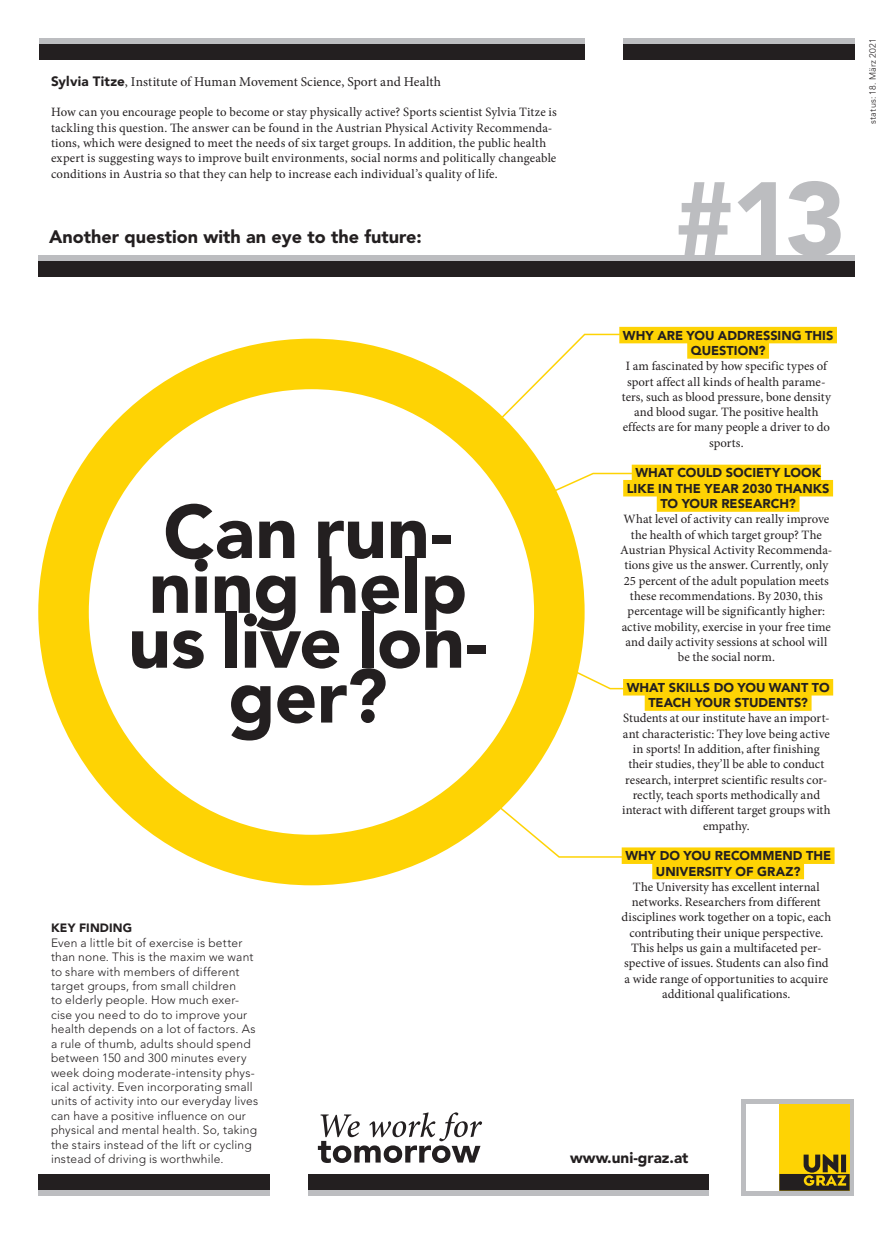
<style>
.page{position:relative;width:893px;height:1234px;background:#fff}
.page>*{position:absolute;margin:0;border:0;box-sizing:border-box;transform-origin:0 0}
.t1{font:900 103.2px "Avenir LT Std";color:#bcbdc0}
.Frage_im_Kreis_EN{font:900 74.85px/54.8px "Avenir LT Std";letter-spacing:-.005em;color:#231f20;text-align:center}
.Noch_eine_Frage___EN{font:900 18px "Avenir LT Std";color:#231f20}
.t2{font:900 15.3px "Avenir LT Std";color:#231f20}
.Lead{font:13.5px "Minion Pro";color:#231f20}
.Spalte_rechts_EN{font:12.75px/15.3px "Minion Pro";color:#231f20;text-align:center}
.Lead_EN{font:12.75px/15.3px "Minion Pro";letter-spacing:.015em;color:#231f20}
.Spalte_rechts{font:900 12.75px/15.3px "Avenir LT Std";color:#231f20;text-align:center}
.Key_Finding_EN{font:300 12px/14.4px "Avenir LT Std";letter-spacing:.015em;color:#231f20}
.Key_Finding_EN-2{font:900 12px "Avenir LT Std";letter-spacing:.015em;color:#231f20}
.Stand{font:300 9px "Avenir LT Std";letter-spacing:.03em;color:#231f20}
.s1{font-family:"Avenir LT Std";font-weight:900}
</style>
<div class="page">
<div style="left:623px;top:43px;width:231px;height:17px;background:#231f20"></div>
<div style="left:623px;top:38px;width:231px;height:5px;background:#bcbdc0"></div>
<div style="left:39px;top:43px;width:546px;height:17px;background:#231f20"></div>
<div style="left:39px;top:38px;width:546px;height:5px;background:#bcbdc0"></div>
<div style="left:38px;top:260px;width:816px;height:17px;background:#231f20"></div>
<div style="left:38px;top:255px;width:816px;height:5px;background:#bcbdc0"></div>
<div style="left:308px;top:1173px;width:400px;height:17px;background:#231f20"></div>
<div style="left:308px;top:1190px;width:400px;height:5px;background:#bcbdc0"></div>
<div style="left:38px;top:1173px;width:232px;height:17px;background:#231f20"></div>
<div style="left:38px;top:1190px;width:232px;height:5px;background:#bcbdc0"></div>
<div style="left:741px;top:1098px;width:113px;height:97px;background:#bcbdc0"></div>
<div style="left:779px;top:1103px;width:70px;height:87px;background:#fed304"></div>
<svg style="left:779px;top:1154px;width:70px;height:36px"></svg>
<div style="left:746px;top:1103px;width:33px;height:87px;background:#fff"></div>
<svg style="left:318px;top:1112px;width:164px;height:50px"></svg>
<div style="left:38px;top:338px;width:547px;height:547px;background:#fed304;border-radius:50%"></div>
<svg style="left:281px;top:690px;width:367px;height:168px"></svg>
<svg style="left:520px;top:614px;width:103px;height:76px"></svg>
<svg style="left:306px;top:333px;width:368px;height:281px"></svg>
<div style="left:89px;top:389px;width:445px;height:445px;background:#fff;border-radius:50%"></div>
<div style="left:619px;top:327px;width:218px;height:16px;background:#fed304"></div>
<div style="left:687px;top:342px;width:82px;height:16px;background:#fed304"></div>
<div style="left:632px;top:464px;width:189px;height:17px;background:#fed304"></div>
<div style="left:623px;top:480px;width:210px;height:16px;background:#fed304"></div>
<div style="left:657px;top:495px;width:142px;height:16px;background:#fed304"></div>
<div style="left:623px;top:679px;width:210px;height:16px;background:#fed304"></div>
<div style="left:645px;top:694px;width:166px;height:16px;background:#fed304"></div>
<div style="left:622px;top:847px;width:213px;height:16px;background:#fed304"></div>
<div style="left:652px;top:862px;width:152px;height:17px;background:#fed304"></div>
<p class="Lead" style="left:51px;top:72px;width:392px"><span class="s1">Sylvia Titze</span>, Institute of Human Movement Science, Sport and Health</p>
<p class="Lead_EN" style="left:51px;top:105px;width:507px">How can you encourage people to become or stay physically active? Sports scientist Sylvia Titze is tackling this question. The answer can be found in the Austrian Physical Activity Recommenda&shy;tions, which were designed to meet the needs of six target groups. In addition, the public health expert is suggesting ways to improve built environments, social norms and politically changeable conditions in Austria so that they can help to increase each individual’s quality of life.</p>
<p class="Noch_eine_Frage___EN" style="left:49px;top:226px;width:374px">Another question with an eye to the future:</p>
<p class="t1" style="left:674px;top:157px;width:173px">#13</p>
<p class="Stand" style="left:868px;top:124px;width:87px;rotate:-90deg">status: 18. März 2021</p>
<p class="Frage_im_Kreis_EN" style="left:128px;top:504px;width:361px">Can run&shy;ning help us live lon&shy;ger?</p>
<p class="Key_Finding_EN-2" style="left:51px;top:920px;width:83px">KEY FINDING</p>
<p class="Key_Finding_EN" style="left:51px;top:935px;width:209px">Even a little bit of exercise is better than none. This is the maxim we want to share with members of different target groups, from small children<br>to elderly people. How much exer&shy;cise you need to do to improve your health depends on a lot of factors. As a rule of thumb, adults should spend between 150 and 300 minutes every week doing moderate-intensity phys&shy;ical activity. Even incorporating small units of activity into our everyday lives can have a positive influence on our physical and mental health. So, taking the stairs instead of the lift or cycling instead of driving is worthwhile.</p>
<p class="Spalte_rechts" style="left:623px;top:327px;width:212px">WHY ARE YOU ADDRESSING THIS<br>QUESTION?</p>
<p class="Spalte_rechts_EN" style="left:622px;top:358px;width:211px">I am fascinated by how specific types of sport affect all kinds of health parame&shy;ters, such as blood pressure, bone density and blood sugar. The positive health effects are for many people a driver to do sports.</p>
<p class="Spalte_rechts" style="left:627px;top:465px;width:204px">WHAT COULD SOCIETY LOOK<br>LIKE IN THE YEAR 2030 THANKS<br>TO YOUR RESEARCH?</p>
<p class="Spalte_rechts_EN" style="left:620px;top:511px;width:214px">What level of activity can really improve the health of which target group? The Austrian Physical Activity Recommenda&shy;tions give us the answer. Currently, only 25 percent of the adult population meets these recommendations. By 2030, this percentage will be significantly higher: active mobility, exercise in your free time and daily activity sessions at school will be the social norm.</p>
<p class="Spalte_rechts" style="left:627px;top:679px;width:204px">WHAT SKILLS DO YOU WANT TO<br>TEACH YOUR STUDENTS?</p>
<p class="Spalte_rechts_EN" style="left:622px;top:710px;width:210px">Students at our institute have an import&shy;ant characteristic: They love being active in sports! In addition, after finishing their studies, they’ll be able to conduct research, interpret scientific results cor&shy;rectly, teach sports methodically and interact with different target groups with empathy.</p>
<p class="Spalte_rechts" style="left:625px;top:847px;width:207px">WHY DO YOU RECOMMEND THE<br>UNIVERSITY OF GRAZ?</p>
<p class="Spalte_rechts_EN" style="left:622px;top:879px;width:211px">The University has excellent internal networks. Researchers from different disciplines work together on a topic, each contributing their unique perspective.<br>This helps us gain a multifaceted per&shy;spective of issues. Students can also find a wide range of opportunities to acquire additional qualifications.</p>
<p class="t2" style="left:570px;top:1148px;width:120px">www.uni-graz.at</p>
</div>
